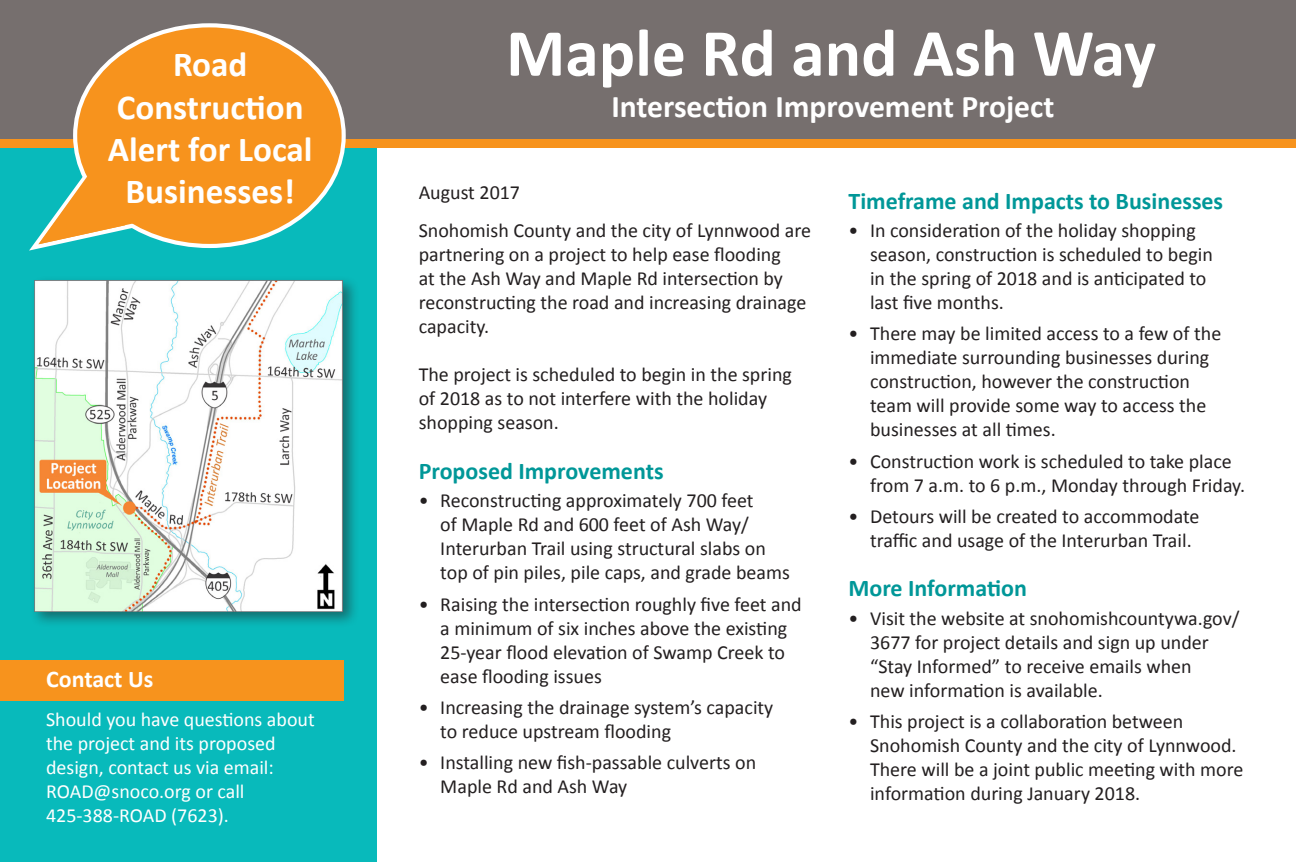
<style>
.page{position:relative;width:1296px;height:862px;background:#fff}
.page>*{position:absolute;margin:0;border:0;box-sizing:border-box;transform-origin:0 0}
.t1{font:700 67.8px "Calibri";color:#fff}
.Body{font:700 35.2px/42.2px "Calibri";color:#fff;text-align:center}
.t2{font:700 31.6px "Calibri";color:#fff}
.Heading_Blue{font:700 24px "Calibri";color:#009798}
.Heading_Blue-2{font:700 24px "Calibri";color:#fff}
.bullets{font:20px/24px "Calibri";color:#231f20}
.Body-2{font:20px/24px "Calibri";color:#231f20}
.Body-3{font:20px/24px "Calibri";color:#fff}
</style>
<div class="page">
<div style="left:0;top:126px;width:377px;height:735px;background:#08babb"></div>
<div style="left:0;top:660px;width:344px;height:40px;background:#f7931d"></div>
<div style="left:0;top:0;width:1296px;height:139px;background:#766f6e"></div>
<div style="left:29px;top:275px;width:330px;height:353px;background:#231f20;opacity:.5"></div>
<img style="left:34px;top:280px;width:309px;height:331px">
<div style="left:0;top:139px;width:1296px;height:9px;background:#f7931d"></div>
<div style="left:75px;top:25px;width:269px;height:221px;background:#f7931d;border-radius:50%"></div>
<svg style="left:29px;top:172px;width:111px;height:79px"></svg>
<p class="Body" style="left:108px;top:44px;width:206px">Road<br>Construction<br>Alert for Local<br>Businesses!</p>
<p class="Heading_Blue-2" style="left:46px;top:663px;width:109px">Contact Us</p>
<p class="Body-3" style="left:46px;top:706px;width:270px">Should you have questions about the project and its proposed design, contact us via email:<br>ROAD@snoco.org or call<br>425-388-ROAD (7623).</p>
<p class="t1" style="left:506px;top:10px;width:652px">Maple Rd and Ash Way</p>
<p class="t2" style="left:612px;top:86px;width:444px">Intersection Improvement Project</p>
<p class="Body-2" style="left:419px;top:180px;width:103px">August 2017</p>
<p class="Body-2" style="left:419px;top:218px;width:394px">Snohomish County and the city of Lynnwood are partnering on a project to help ease flooding<br>at the Ash Way and Maple Rd intersection by reconstructing the road and increasing drainage capacity.</p>
<p class="Body-2" style="left:419px;top:362px;width:375px">The project is scheduled to begin in the spring of 2018 as to not interfere with the holiday shopping season.</p>
<p class="Heading_Blue" style="left:419px;top:455px;width:246px">Proposed Improvements</p>
<p class="bullets" style="left:440px;top:488px;width:351px;text-indent:-22px">• Reconstructing approximately 700 feet<br>of Maple Rd and 600 feet of Ash Way/ Interurban Trail using structural slabs on top of pin piles, pile caps, and grade beams</p>
<p class="bullets" style="left:440px;top:591px;width:363px;text-indent:-22px">• Raising the intersection roughly five feet and a minimum of six inches above the existing 25-year flood elevation of Swamp Creek to ease flooding issues</p>
<p class="bullets" style="left:440px;top:695px;width:335px;text-indent:-22px">• Increasing the drainage system’s capacity to reduce upstream flooding</p>
<p class="bullets" style="left:440px;top:750px;width:317px;text-indent:-22px">• Installing new fish-passable culverts on<br>Maple Rd and Ash Way</p>
<p class="Heading_Blue" style="left:848px;top:185px;width:376px">Timeframe and Impacts to Businesses</p>
<p class="bullets" style="left:870px;top:218px;width:344px;text-indent:-22px">• In consideration of the holiday shopping season, construction is scheduled to begin in the spring of 2018 and is anticipated to last five months.</p>
<p class="bullets" style="left:870px;top:321px;width:353px;text-indent:-22px">• There may be limited access to a few of the immediate surrounding businesses during construction, however the construction team will provide some way to access the businesses at all times.</p>
<p class="bullets" style="left:870px;top:449px;width:376px;text-indent:-22px">• Construction work is scheduled to take place from 7 a.m. to 6 p.m., Monday through Friday.</p>
<p class="bullets" style="left:870px;top:504px;width:331px;text-indent:-22px">• Detours will be created to accommodate traffic and usage of the Interurban Trail.</p>
<p class="Heading_Blue" style="left:848px;top:573px;width:180px">More Information</p>
<p class="bullets" style="left:870px;top:606px;width:371px;text-indent:-22px">• Visit the website at snohomishcountywa.gov/ 3677 for project details and sign up under “Stay Informed” to receive emails when<br>new information is available.</p>
<p class="bullets" style="left:870px;top:709px;width:375px;text-indent:-22px">• This project is a collaboration between Snohomish County and the city of Lynnwood.<br>There will be a joint public meeting with more information during January 2018.</p>
</div>
